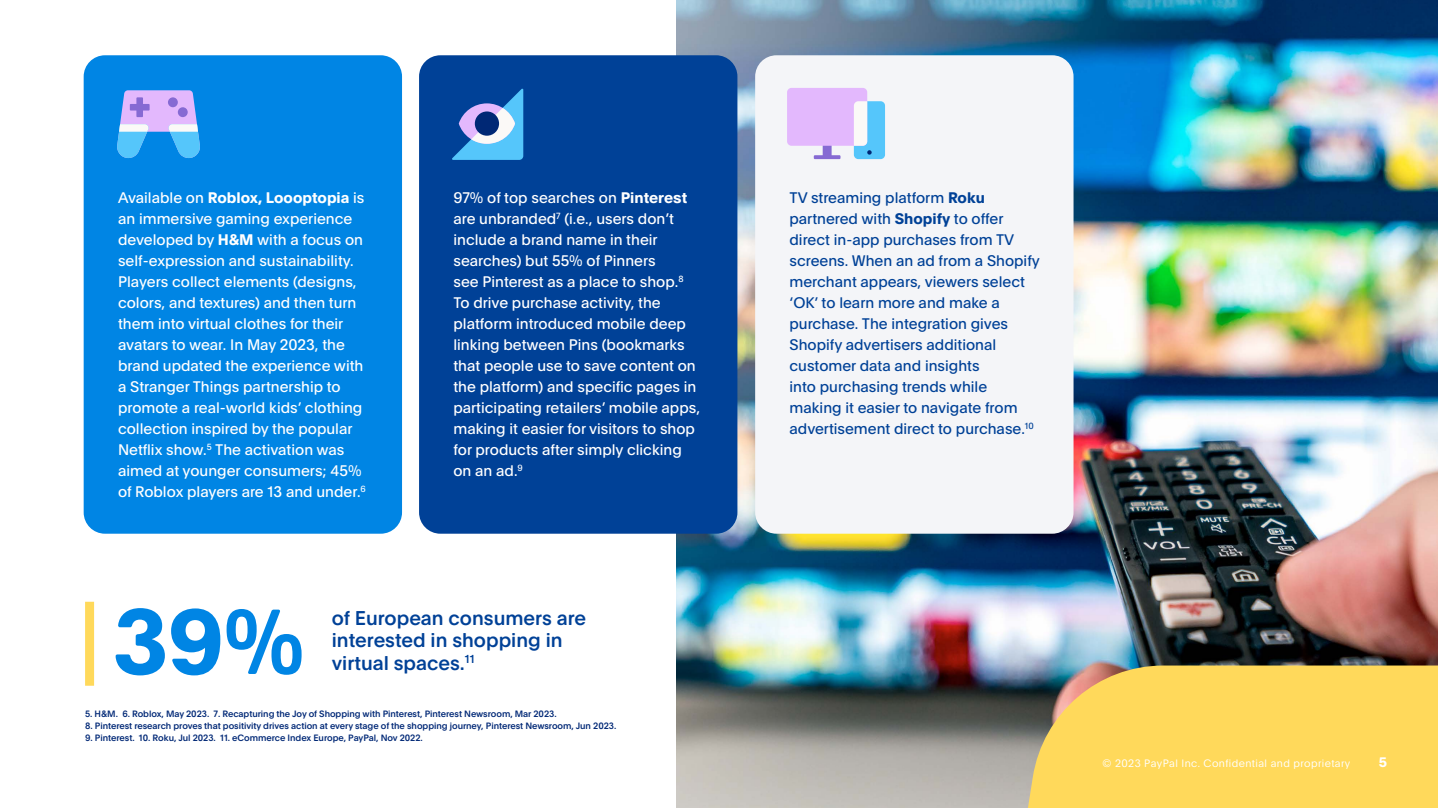
<style>
.page{position:relative;width:1438px;height:808px;background:#fff}
.page>*{position:absolute;margin:0;border:0;box-sizing:border-box;transform-origin:0 0}
.t1{font:700 90px "Pay Pal Open";color:#0085e4}
.t2{font:500 19.5px/22.5px "Pay Pal Open";color:#004197}
.t3{font:15px/21px "Pay Pal Open";color:#fff}
.t4{font:15px/21px "Pay Pal Open";color:#004197}
.t5{font:700 13.5px "Pay Pal Open";color:#fff}
.t6{font:300 10.5px "Pay Pal Open";letter-spacing:.04em;color:#fff}
.t7{font:500 9px "Pay Pal Open";letter-spacing:-.005em;color:#002876}
.s1{font-weight:700}
</style>
<div class="page">
<img style="left:676px;top:0;width:761px;height:665px">
<svg style="left:676px;top:665px;width:761px;height:143px;background:#c0b070"></svg>
<div style="left:84px;top:55px;width:318px;height:479px;background:#0085e4;border-radius:21px"></div>
<div style="left:755px;top:55px;width:318px;height:479px;background:#f4f5f8;border-radius:21px"></div>
<div style="left:419px;top:55px;width:318px;height:479px;background:#004197;border-radius:21px"></div>
<div style="left:85px;top:602px;width:9px;height:84px;background:#ffd95b"></div>
<svg style="left:117px;top:90px;width:83px;height:68px"></svg>
<svg style="left:452px;top:88px;width:71px;height:72px"></svg>
<div style="left:475px;top:111px;width:24px;height:25px;background:#002875;border-radius:50%"></div>
<div style="left:853px;top:101px;width:32px;height:58px;background:#55c6fb;border-radius:4px"></div>
<svg style="left:813px;top:146px;width:27px;height:13px"></svg>
<div style="left:787px;top:88px;width:80px;height:58px;background:#e3b8fd;border-radius:4px"></div>
<svg style="left:853px;top:101px;width:18px;height:54px"></svg>
<p class="t3" style="left:453px;top:186px;width:248px">97% of top searches on <span class="s1">Pinterest </span>are unbranded<sup>7</sup> (i.e., users don’t include a brand name in their searches) but 55% of Pinners<br>see Pinterest as a place to shop.<sup>8<br></sup>To drive purchase activity, the platform introduced mobile deep linking between Pins (bookmarks that people use to save content on the platform) and specific pages in participating retailers’ mobile apps, making it easier for visitors to shop for products after simply clicking on an ad.<sup>9</sup></p>
<p class="t3" style="left:118px;top:186px;width:249px">Available on <span class="s1">Roblox, Loooptopia</span> is an immersive gaming experience developed by <span class="s1">H&amp;M</span> with a focus on self-expression and sustainability.<br>Players collect elements (designs, colors, and textures) and then turn them into virtual clothes for their avatars to wear. In May 2023, the brand updated the experience with a Stranger Things partnership to promote a real-world kids’ clothing collection inspired by the popular Netflix show.<sup>5</sup> The activation was aimed at younger consumers; 45% of Roblox players are 13 and under.<sup>6</sup></p>
<p class="t4" style="left:789px;top:186px;width:252px">TV streaming platform <span class="s1">Roku </span>partnered with <span class="s1">Shopify</span> to offer direct in-app purchases from TV screens. When an ad from a Shopify merchant appears, viewers select ‘OK’ to learn more and make a purchase. The integration gives<br>Shopify advertisers additional customer data and insights<br>into purchasing trends while making it easier to navigate from advertisement direct to purchase.<sup>10</sup></p>
<h1 class="t1" style="left:113px;top:577px;width:194px">39%</h1>
<h2 class="t2" style="left:332px;top:605px;width:256px">of European consumers are interested in shopping in virtual spaces.<sup>11</sup></h2>
<p class="t7" style="left:85px;top:707px;width:473px">5. H&amp;M. 6. Roblox, May 2023. 7. Recapturing the Joy of Shopping with Pinterest, Pinterest Newsroom, Mar 2023.</p>
<p class="t7" style="left:85px;top:719px;width:533px">8. Pinterest research proves that positivity drives action at every stage of the shopping journey, Pinterest Newsroom, Jun 2023.</p>
<p class="t7" style="left:85px;top:731px;width:339px">9. Pinterest. 10. Roku, Jul 2023. 11. eCommerce Index Europe, PayPal, Nov 2022.</p>
<p class="t6" style="left:1102px;top:756px;width:249px">© 2023 PayPal Inc. Confidential and proprietary</p>
<p class="t5" style="left:1378px;top:753px;width:10px">5</p>
</div>
